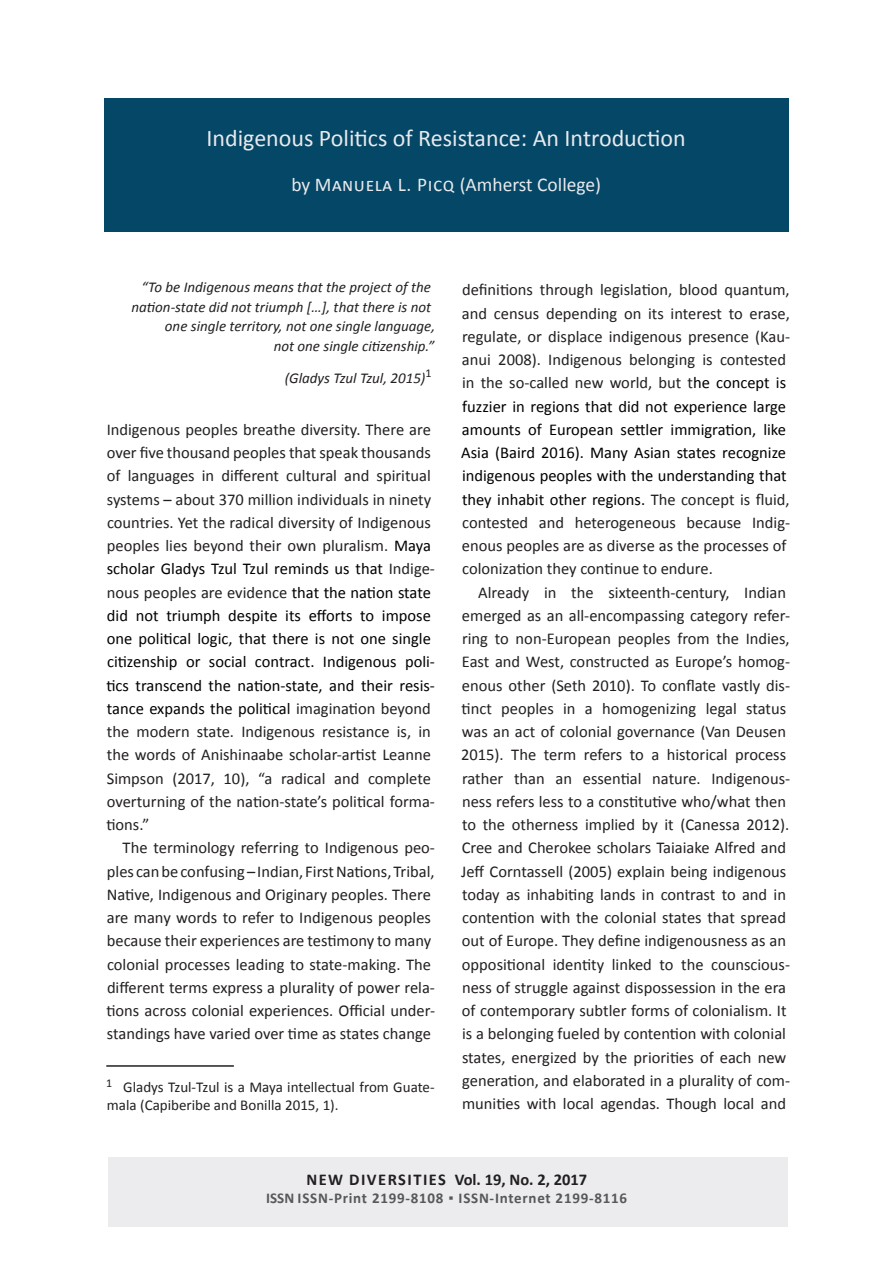
<style>
.page{position:relative;width:893px;height:1263px;background:#fff}
.page>*{position:absolute;margin:0;border:0;box-sizing:border-box;transform-origin:0 0}
.t1{font:24px "Calibri";color:#e8eaed}
.t2{font:19.5px "Calibri";letter-spacing:.02em;color:#e8eaed}
.t3{font:16.5px/23.2px "Calibri";color:#231f20}
.t4{font:700 16.5px "Calibri";letter-spacing:.09em;color:#231f20}
.t5{font:italic 15px/19.5px "Calibri";color:#231f20;text-align:right}
.t6{font:15px/18px "Calibri";color:#231f20}
.t7{font:700 15px "Calibri";letter-spacing:.05em;color:#57585a}
.s1{color:#000001}
</style>
<div class="page">
<div style="left:108px;top:1157px;width:680px;height:70px;background:#ececee"></div>
<div style="left:104px;top:98px;width:685px;height:134px;background:#054766"></div>
<hr style="left:106px;top:1065px;width:128px;height:2px;background:#231f20">
<h1 class="t1" style="left:206px;top:123px;width:481px">Indigenous Politics of Resistance: An Introduction</h1>
<p class="t2" style="left:291px;top:173px;width:311px">by Manuela L. Picq (Amherst College)</p>
<p class="t5" style="left:131px;top:277px;width:305px">“To be Indigenous means that the project of the nation-state did not triumph […], that there is not one single territory, not one single language,<br>not one single citizenship.”</p>
<p class="t5" style="left:285px;top:368px;width:148px">(Gladys Tzul Tzul, 2015)<sup>1</sup></p>
<p class="t3" style="left:106px;top:418px;width:330px">Indigenous peoples breathe diversity. There are over five thousand peoples that speak thousands of languages in different cultural and spiritual systems – about 370 million individuals in ninety countries. Yet the radical diversity of Indigenous peoples lies beyond their own pluralism. <span class="s1">Maya scholar Gladys Tzul Tzul reminds us that</span> Indige&shy;nous peoples are evidence <span class="s1">that the nation state did not triumph despite its efforts to impose one political logic, that there is not one single citizenship or social contract. Indigenous poli&shy;tics transcend the nation-state, and their resis&shy;tance expands the political</span> imagination beyond the modern state. Indigenous resistance is, in the words of Anishinaabe scholar-artist Leanne Simpson (2017, 10), “a radical and complete overturning of the nation-state’s political forma&shy;tions.”</p>
<p class="t3" style="left:106px;top:836px;width:330px;text-indent:16px">The terminology referring to Indigenous peo&shy;ples can be confusing – Indian, First Nations, Tribal, Native, Indigenous and Originary peoples. There are many words to refer to Indigenous peoples because their experiences are testimony to many colonial processes leading to state-making. The different terms express a plurality of power rela&shy;tions across colonial experiences. Official under&shy;standings have varied over time as states change</p>
<p class="t6" style="left:106px;top:1078px;width:330px"><sup>1</sup> Gladys Tzul-Tzul is a Maya intellectual from Guate&shy;mala (Capiberibe and Bonilla 2015, 1).</p>
<p class="t3" style="left:461px;top:278px;width:330px">definitions through legislation, blood quantum, and census depending on its interest to erase, regulate, or displace indigenous presence (Kau&shy;anui 2008). Indigenous belonging is contested in the so-called new world, but t<span class="s1">he concept is fuzzier in regions that did not experience large amounts of European settler immigration, like Asia (Baird 2016). Many Asian states recognize indigenous peoples with the understanding that they inhabit other regions.</span> The concept is fluid, contested and heterogeneous because Indig&shy;enous peoples are as diverse as the processes of colonization they continue to endure.</p>
<p class="t3" style="left:461px;top:580px;width:331px;text-indent:17px">Already in the sixteenth-century, Indian emerged as an all-encompassing category refer&shy;ring to non-European peoples from the Indies, East and West, constructed as Europe’s homog&shy;enous other (Seth 2010). To conflate vastly dis&shy;tinct peoples in a homogenizing legal status was an act of colonial governance (Van Deusen 2015). The term refers to a historical process rather than an essential nature. Indigenous&shy;ness refers less to a constitutive who/what then to the otherness implied by it (Canessa 2012).<br>Cree and Cherokee scholars Taiaiake Alfred and Jeff Corntassell (2005) explain being indigenous today as inhabiting lands in contrast to and in contention with the colonial states that spread out of Europe. They define indigenousness as an oppositional identity linked to the counscious&shy;ness of struggle against dispossession in the era of contemporary subtler forms of colonialism. It is a belonging fueled by contention with colonial states, energized by the priorities of each new generation, and elaborated in a plurality of com&shy;munities with local agendas. Though local and</p>
<p class="t4" style="left:306px;top:1169px;width:282px">New Diversities Vol. 19, No. 2, 2017</p>
<p class="t7" style="left:266px;top:1188px;width:362px">ISSN ISSN-Print 2199-8108 ▪ ISSN-Internet 2199-8116</p>
</div>
